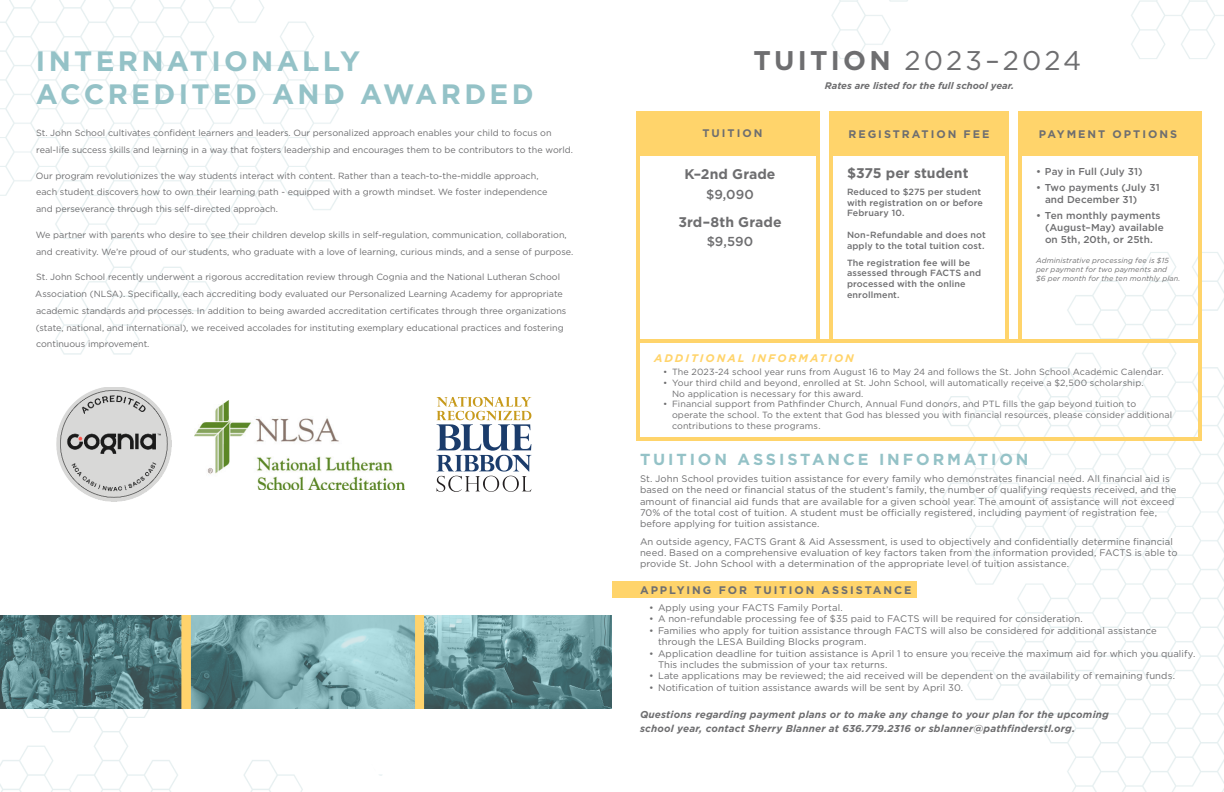
<style>
.page{position:relative;width:1224px;height:792px;background:#fff}
.page>*{position:absolute;margin:0;border:0;box-sizing:border-box;transform-origin:0 0}
.t1{font:700 28px/33.6px "Gotham";letter-spacing:.12em;color:#94c2c7}
.t2{font:27px "Gotham";letter-spacing:.115em;color:#6e6e70}
.t3{font:700 16px "Gotham";letter-spacing:.18em;color:#94c2c7}
.t4{font:700 14px "Gotham";letter-spacing:.005em;color:#6e6e70}
.t5{font:500 13px "Gotham";letter-spacing:.005em;color:#6e6e70}
.t6{font:700 11px "Gotham";letter-spacing:.18em;color:#6e6e70}
.t7{font:italic 700 11px "Gotham";letter-spacing:.18em;color:#ffd46b}
.t8{font:italic 700 10px/14px "Gotham";letter-spacing:.02em;color:#6e6e70}
.t9{font:500 10px/12px "Gotham";letter-spacing:.01em;color:#6e6e70}
.t10{font:italic 700 9.6px "Gotham";color:#6e6e70}
.t11{font:9.5px/11.4px "Gotham";letter-spacing:.01em;color:#6e6e70}
.t12{font:9px/16.8px "Gotham";color:#6d6d6f}
.t13{font:9px/10.8px "Gotham";letter-spacing:.01em;color:#6e6e70}
.t14{font:500 9px/10.8px "Gotham";letter-spacing:.015em;color:#6e6e70}
.t15{font:italic 7.3px/8.8px "Gotham";letter-spacing:.015em;color:#6e6e70}
.s1{font-weight:700}
</style>
<div class="page">
<img style="left:0;top:0;width:1224px;height:792px">
<div style="left:429px;top:389px;width:110px;height:110px;background:#fff"></div>
<svg style="left:437px;top:397px;width:94px;height:95px"></svg>
<img style="left:57px;top:387px;width:114px;height:114px">
<img style="left:195px;top:400px;width:210px;height:89px">
<img style="left:0;top:615px;width:611px;height:94px">
<hr style="left:1198px;top:111px;width:4px;height:329px;background:#ffd46b">
<div style="left:612px;top:581px;width:304px;height:17px;background:#ffd46b"></div>
<div style="left:640px;top:111px;width:180px;height:48px;background:#ffd46b"></div>
<div style="left:640px;top:157px;width:180px;height:182px;background:#fff"></div>
<div style="left:829px;top:111px;width:180px;height:45px;background:#ffd46b"></div>
<div style="left:1018px;top:111px;width:180px;height:45px;background:#ffd46b"></div>
<hr style="left:636px;top:111px;width:4px;height:328px;background:#ffd46b">
<hr style="left:816px;top:111px;width:4px;height:228px;background:#ffd46b">
<hr style="left:829px;top:111px;width:4px;height:228px;background:#ffd46b">
<hr style="left:1005px;top:111px;width:4px;height:228px;background:#ffd46b">
<hr style="left:1018px;top:111px;width:4px;height:228px;background:#ffd46b">
<hr style="left:636px;top:437px;width:566px;height:4px;background:#ffd46b">
<hr style="left:636px;top:339px;width:565px;height:4px;background:#ffd46b">
<h1 class="t1" style="left:36px;top:45px;width:499px">INTERNATIONALLY<br>ACCREDITED AND AWARDED</h1>
<p class="t12" style="left:36px;top:125px;width:539px">St. John School cultivates confident learners and leaders. Our personalized approach enables your child to focus on real-life success skills and learning in a way that fosters leadership and encourages them to be contributors to the world.</p>
<p class="t12" style="left:36px;top:168px;width:513px">Our program revolutionizes the way students interact with content. Rather than a teach-to-the-middle approach, each student discovers how to own their learning path - equipped with a growth mindset. We foster independence and perseverance through this self-directed approach.</p>
<p class="t12" style="left:36px;top:227px;width:539px">We partner with parents who desire to see their children develop skills in self-regulation, communication, collaboration, and creativity. We’re proud of our students, who graduate with a love of learning, curious minds, and a sense of purpose.</p>
<p class="t12" style="left:35px;top:269px;width:533px">St. John School recently underwent a rigorous accreditation review through Cognia and the National Lutheran School Association (NLSA). Specifically, each accrediting body evaluated our Personalized Learning Academy for appropriate academic standards and processes. In addition to being awarded accreditation certificates through three organizations (state, national, and international), we received accolades for instituting exemplary educational practices and fostering continuous improvement.</p>
<h2 class="t2" style="left:753px;top:48px;width:329px"><span class="s1">TUITION</span> 2023–2024</h2>
<p class="t10" style="left:825px;top:81px;width:191px">Rates are listed for the full school year.</p>
<p class="t6" style="left:702px;top:129px;width:61px">TUITION</p>
<p class="t6" style="left:1039px;top:129px;width:140px">PAYMENT OPTIONS</p>
<p class="t6" style="left:848px;top:129px;width:143px">REGISTRATION FEE</p>
<h3 class="t4" style="left:684px;top:168px;width:93px">K–2nd Grade</h3>
<h3 class="t5" style="left:706px;top:189px;width:49px">$9,090</h3>
<h3 class="t4" style="left:678px;top:215px;width:105px">3rd–8th Grade</h3>
<h3 class="t5" style="left:707px;top:236px;width:48px">$9,590</h3>
<h3 class="t4" style="left:847px;top:167px;width:123px">$375 per student</h3>
<p class="t14" style="left:847px;top:187px;width:138px">Reduced to $275 per student with registration on or before<br>February 10.</p>
<p class="t14" style="left:847px;top:230px;width:140px">Non-Refundable and does not apply to the total tuition cost.</p>
<p class="t14" style="left:847px;top:258px;width:136px">The registration fee will be assessed through FACTS and processed with the online enrollment.</p>
<p class="t9" style="left:1036px;top:166px;width:108px">• Pay in Full (July 31)</p>
<p class="t9" style="left:1045px;top:182px;width:116px;text-indent:-9px">• Two payments (July 31 and December 31)</p>
<p class="t9" style="left:1045px;top:210px;width:120px;text-indent:-9px">• Ten monthly payments (August–May) available on 5th, 20th, or 25th.</p>
<p class="t15" style="left:1036px;top:257px;width:146px">Administrative processing fee is $15 per payment for two payments and<br>$6 per month for the ten monthly plan.</p>
<p class="t7" style="left:654px;top:353px;width:201px">ADDITIONAL INFORMATION</p>
<p class="t13" style="left:663px;top:367px;width:502px">• The 2023-24 school year runs from August 16 to May 24 and follows the St. John School Academic Calendar.</p>
<p class="t13" style="left:672px;top:378px;width:473px;text-indent:-9px">• Your third child and beyond, enrolled at St. John School, will automatically receive a $2,500 scholarship.<br>No application is necessary for this award.</p>
<p class="t13" style="left:672px;top:399px;width:502px;text-indent:-9px">• Financial support from Pathfinder Church, Annual Fund donors, and PTL fills the gap beyond tuition to operate the school. To the extent that God has blessed you with financial resources, please consider additional contributions to these programs.</p>
<h3 class="t3" style="left:640px;top:452px;width:390px">TUITION ASSISTANCE INFORMATION</h3>
<p class="t11" style="left:640px;top:473px;width:538px">St. John School provides tuition assistance for every family who demonstrates financial need. All financial aid is based on the need or financial status of the student’s family, the number of qualifying requests received, and the amount of financial aid funds that are available for a given school year. The amount of assistance will not exceed 70% of the total cost of tuition. A student must be officially registered, including payment of registration fee, before applying for tuition assistance.</p>
<p class="t11" style="left:640px;top:536px;width:539px">An outside agency, FACTS Grant &amp; Aid Assessment, is used to objectively and confidentially determine financial need. Based on a comprehensive evaluation of key factors taken from the information provided, FACTS is able to provide St. John School with a determination of the appropriate level of tuition assistance.</p>
<p class="t6" style="left:640px;top:585px;width:273px">APPLYING FOR TUITION ASSISTANCE</p>
<p class="t11" style="left:649px;top:603px;width:195px">• Apply using your FACTS Family Portal.</p>
<p class="t11" style="left:649px;top:614px;width:435px">• A non-refundable processing fee of $35 paid to FACTS will be required for consideration.</p>
<p class="t11" style="left:658px;top:625px;width:500px;text-indent:-9px">• Families who apply for tuition assistance through FACTS will also be considered for additional assistance through the LESA Building Blocks program.</p>
<p class="t11" style="left:658px;top:648px;width:539px;text-indent:-9px">• Application deadline for tuition assistance is April 1 to ensure you receive the maximum aid for which you qualify.<br>This includes the submission of your tax returns.</p>
<p class="t11" style="left:649px;top:671px;width:527px">• Late applications may be reviewed; the aid received will be dependent on the availability of remaining funds.</p>
<p class="t11" style="left:649px;top:682px;width:316px">• Notification of tuition assistance awards will be sent by April 30.</p>
<p class="t8" style="left:640px;top:708px;width:471px">Questions regarding payment plans or to make any change to your plan for the upcoming school year, contact Sherry Blanner at 636.779.2316 or sblanner@pathfinderstl.org.</p>
</div>
